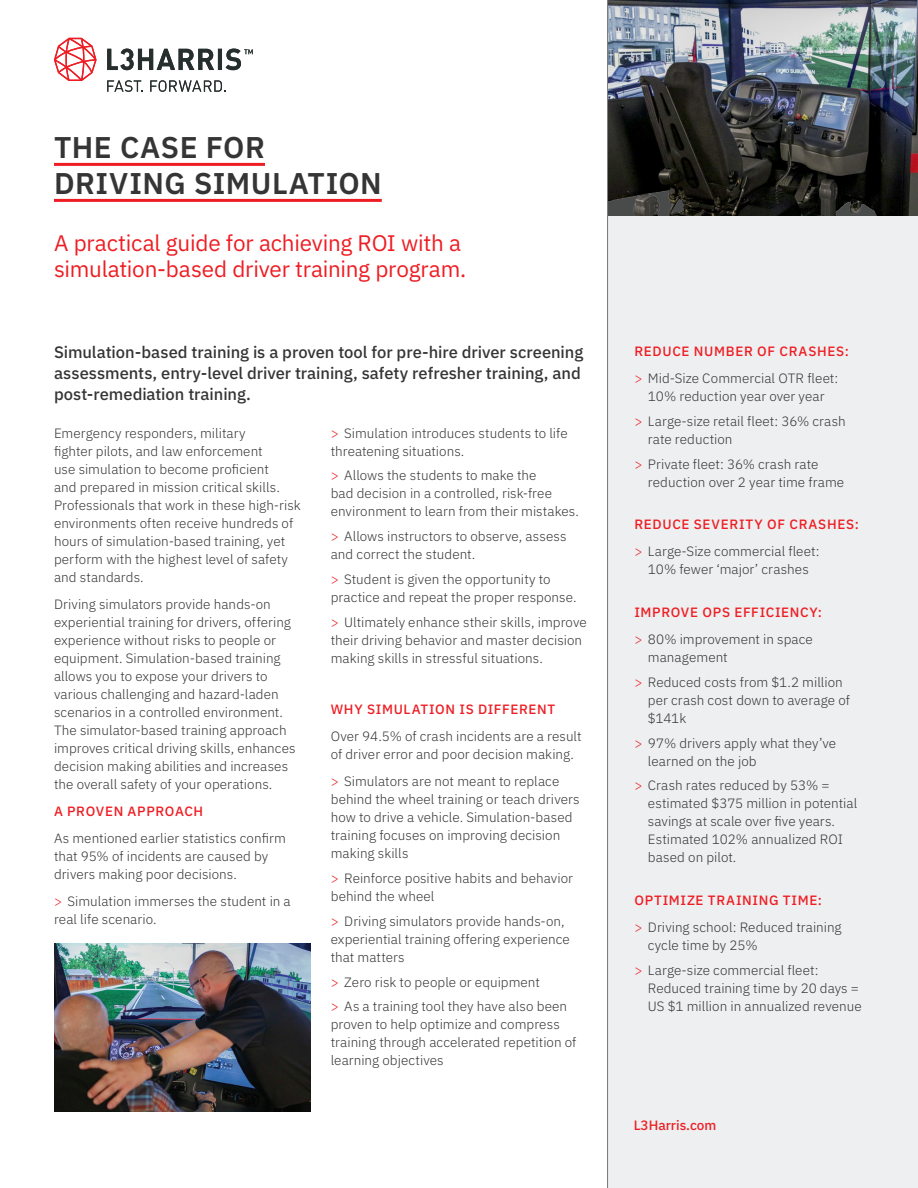
<style>
.page{position:relative;width:918px;height:1188px;background:#fff}
.page>*{position:absolute;margin:0;border:0;box-sizing:border-box;transform-origin:0 0}
.H1___Plex_Sans_20pt{font:600 30px/36px "IBM Plex Sans";letter-spacing:.015em;color:#363536}
.H2__RED____Plex_Sans{font:22.5px/25.5px "IBM Plex Sans";letter-spacing:-.01em;color:#ee1d23}
.INTRO___Plex_Sans_Me{font:500 16.5px/21px "IBM Plex Sans";letter-spacing:-.005em;color:#363536}
.BODY___Plex_Sans_Lig{font:300 13.5px/18px "IBM Plex Sans";letter-spacing:.005em;color:#363536}
.H3__RED____Plex_Sans{font:500 13.5px "IBM Plex Sans";letter-spacing:.05em;color:#ee1d23}
.H3__RED____Plex_Sans-2{font:500 13.5px "IBM Plex Sans";color:#ee1d23}
.s1{color:#ee1d23}
</style>
<div class="page">
<hr style="left:54px;top:163px;width:211px;height:3px;background:#ee1d23">
<hr style="left:54px;top:199px;width:328px;height:3px;background:#ee1d23">
<div style="left:607px;top:0;width:311px;height:1188px;background:#edeff0"></div>
<hr style="left:607px;top:0;width:1px;height:1188px;background:#737473">
<img style="left:54px;top:944px;width:256px;height:168px">
<img style="left:609px;top:0;width:309px;height:216px">
<svg style="left:54px;top:38px;width:43px;height:43px"></svg>
<svg style="left:107px;top:80px;width:36px;height:12px"></svg>
<svg style="left:150px;top:80px;width:75px;height:12px"></svg>
<svg style="left:107px;top:49px;width:146px;height:21px"></svg>
<p class="H1___Plex_Sans_20pt" style="left:54px;top:127px;width:329px">THE CASE FOR<br>DRIVING SIMULATION</p>
<p class="H2__RED____Plex_Sans" style="left:54px;top:229px;width:414px">A practical guide for achieving ROI with a simulation-based driver training program.</p>
<p class="INTRO___Plex_Sans_Me" style="left:54px;top:341px;width:531px">Simulation-based training is a proven tool for pre-hire driver screening assessments, entry-level driver training, safety refresher training, and post-remediation training.</p>
<p class="H3__RED____Plex_Sans" style="left:634px;top:341px;width:216px">REDUCE NUMBER OF CRASHES:</p>
<p class="BODY___Plex_Sans_Lig" style="left:634px;top:368px;width:205px;text-align:center"><span class="s1">&gt;</span> Mid-Size Commercial OTR fleet:<br>10% reduction year over year</p>
<p class="BODY___Plex_Sans_Lig" style="left:648px;top:411px;width:199px;text-indent:-14px"><span class="s1">&gt;</span> Large-size retail fleet: 36% crash rate reduction</p>
<p class="BODY___Plex_Sans_Lig" style="left:648px;top:454px;width:198px;text-indent:-14px"><span class="s1">&gt;</span> Private fleet: 36% crash rate reduction over 2 year time frame</p>
<p class="H3__RED____Plex_Sans" style="left:634px;top:514px;width:226px">REDUCE SEVERITY OF CRASHES:</p>
<p class="BODY___Plex_Sans_Lig" style="left:634px;top:541px;width:187px;text-align:center"><span class="s1">&gt;</span> Large-Size commercial fleet:<br>10% fewer ‘major’ crashes</p>
<p class="H3__RED____Plex_Sans" style="left:634px;top:602px;width:189px">IMPROVE OPS EFFICIENCY:</p>
<p class="BODY___Plex_Sans_Lig" style="left:648px;top:629px;width:167px;text-indent:-14px"><span class="s1">&gt;</span> 80% improvement in space management</p>
<p class="BODY___Plex_Sans_Lig" style="left:648px;top:672px;width:204px;text-indent:-14px"><span class="s1">&gt;</span> Reduced costs from $1.2 million per crash cost down to average of $141k</p>
<p class="BODY___Plex_Sans_Lig" style="left:648px;top:733px;width:190px;text-indent:-14px"><span class="s1">&gt;</span> 97% drivers apply what they’ve learned on the job</p>
<p class="BODY___Plex_Sans_Lig" style="left:648px;top:775px;width:211px;text-indent:-14px"><span class="s1">&gt;</span> Crash rates reduced by 53% = estimated $375 million in potential savings at scale over five years.<br>Estimated 102% annualized ROI based on pilot.</p>
<p class="H3__RED____Plex_Sans" style="left:634px;top:890px;width:189px">OPTIMIZE TRAINING TIME:</p>
<p class="BODY___Plex_Sans_Lig" style="left:648px;top:917px;width:195px;text-indent:-14px"><span class="s1">&gt;</span> Driving school: Reduced training cycle time by 25%</p>
<p class="BODY___Plex_Sans_Lig" style="left:648px;top:960px;width:215px;text-indent:-14px"><span class="s1">&gt;</span> Large-size commercial fleet:<br>Reduced training time by 20 days =<br>US $1 million in annualized revenue</p>
<p class="BODY___Plex_Sans_Lig" style="left:54px;top:423px;width:248px">Emergency responders, military<br>fighter pilots, and law enforcement<br>use simulation to become proficient<br>and prepared in mission critical skills.<br>Professionals that work in these high-risk environments often receive hundreds of hours of simulation-based training, yet perform with the highest level of safety and standards.</p>
<p class="BODY___Plex_Sans_Lig" style="left:54px;top:594px;width:243px">Driving simulators provide hands-on experiential training for drivers, offering experience without risks to people or equipment. Simulation-based training allows you to expose your drivers to various challenging and hazard-laden scenarios in a controlled environment.<br>The simulator-based training approach improves critical driving skills, enhances decision making abilities and increases the overall safety of your operations.</p>
<p class="H3__RED____Plex_Sans" style="left:54px;top:800px;width:151px">A PROVEN APPROACH</p>
<p class="BODY___Plex_Sans_Lig" style="left:54px;top:828px;width:233px">As mentioned earlier statistics confirm that 95% of incidents are caused by drivers making poor decisions.</p>
<p class="BODY___Plex_Sans_Lig" style="left:54px;top:891px;width:238px"><span class="s1">&gt;</span> Simulation immerses the student in a real life scenario.</p>
<p class="BODY___Plex_Sans_Lig" style="left:331px;top:423px;width:239px"><span class="s1">&gt;</span> Simulation introduces students to life threatening situations.</p>
<p class="BODY___Plex_Sans_Lig" style="left:331px;top:466px;width:250px"><span class="s1">&gt;</span> Allows the students to make the<br>bad decision in a controlled, risk-free environment to learn from their mistakes.</p>
<p class="BODY___Plex_Sans_Lig" style="left:331px;top:526px;width:237px"><span class="s1">&gt;</span> Allows instructors to observe, assess and correct the student.</p>
<p class="BODY___Plex_Sans_Lig" style="left:331px;top:569px;width:247px"><span class="s1">&gt;</span> Student is given the opportunity to practice and repeat the proper response.</p>
<p class="BODY___Plex_Sans_Lig" style="left:331px;top:612px;width:258px"><span class="s1">&gt;</span> Ultimately enhance stheir skills, improve their driving behavior and master decision making skills in stressful situations.</p>
<p class="H3__RED____Plex_Sans" style="left:331px;top:699px;width:226px">WHY SIMULATION IS DIFFERENT</p>
<p class="BODY___Plex_Sans_Lig" style="left:331px;top:727px;width:252px">Over 94.5% of crash incidents are a result of driver error and poor decision making.</p>
<p class="BODY___Plex_Sans_Lig" style="left:331px;top:772px;width:250px"><span class="s1">&gt;</span> Simulators are not meant to replace behind the wheel training or teach drivers how to drive a vehicle. Simulation-based training focuses on improving decision making skills</p>
<p class="BODY___Plex_Sans_Lig" style="left:331px;top:868px;width:244px"><span class="s1">&gt;</span> Reinforce positive habits and behavior behind the wheel</p>
<p class="BODY___Plex_Sans_Lig" style="left:331px;top:911px;width:241px"><span class="s1">&gt;</span> Driving simulators provide hands-on, experiential training offering experience that matters</p>
<p class="BODY___Plex_Sans_Lig" style="left:331px;top:972px;width:211px"><span class="s1">&gt;</span> Zero risk to people or equipment</p>
<p class="BODY___Plex_Sans_Lig" style="left:331px;top:997px;width:247px"><span class="s1">&gt;</span> As a training tool they have also been proven to help optimize and compress training through accelerated repetition of learning objectives</p>
<p class="H3__RED____Plex_Sans-2" style="left:634px;top:1115px;width:84px">L3Harris.com</p>
</div>
